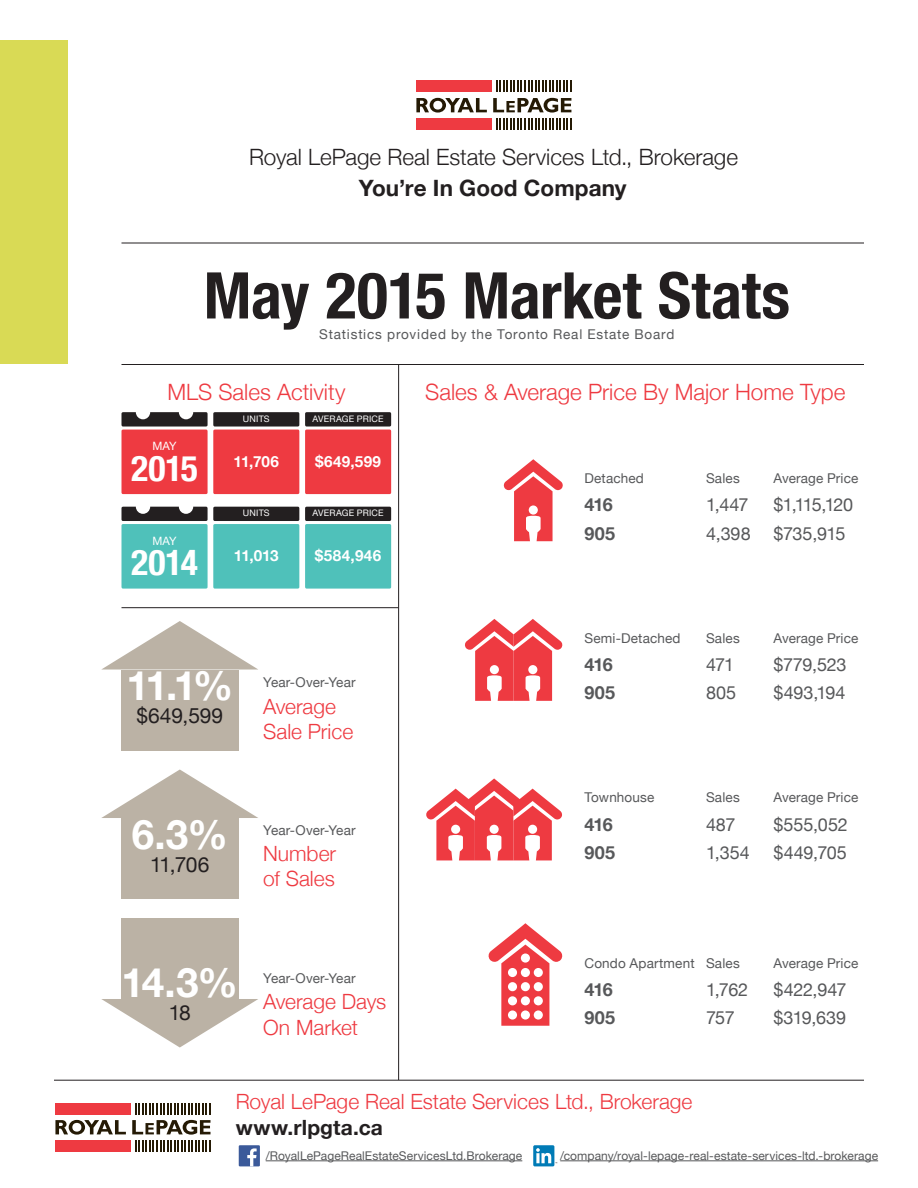
<style>
.page{position:relative;width:918px;height:1188px;background:#fff}
.page>*{position:absolute;margin:0;border:0;box-sizing:border-box;transform-origin:0 0}
.t1{font:700 condensed 64.5px "Helvetica Neue";letter-spacing:-.005em;color:#231f20}
.t2{font:700 40.5px "Helvetica Neue";color:#fff}
.t3{font:700 condensed 35.7px "Helvetica Neue";color:#fff}
.t4{font:300 22.5px "Helvetica Neue";color:#ee3a41}
.t5{font:300 22.5px "Helvetica Neue";letter-spacing:-.005em;color:#231f20}
.t6{font:700 22.5px "Helvetica Neue";color:#231f20}
.t7{font:300 21px/25.2px "Helvetica Neue";color:#ee3a41}
.t8{font:21px "Helvetica Neue";letter-spacing:-.01em;color:#231f20}
.t9{font:700 21px "Helvetica Neue";letter-spacing:.01em;color:#231f20}
.t10{font:18px "Helvetica Neue";letter-spacing:-.015em;color:#57585a}
.t11{font:700 18px "Helvetica Neue";letter-spacing:-.005em;color:#57585a}
.t12{font:700 15.3px "Helvetica Neue";letter-spacing:.025em;color:#fff}
.t13{font:13.5px "Helvetica Neue";letter-spacing:.015em;color:#57585a}
.t14{font:13.5px "Helvetica Neue";letter-spacing:.06em;color:#57585a}
.t15{font:12px "Helvetica Neue";letter-spacing:.005em;color:#57585a}
.t16{font:11.55px "Helvetica Neue";letter-spacing:-.02em;color:#fff}
.t17{font:8.85px "Helvetica Neue";letter-spacing:.02em;color:#fff}
</style>
<div class="page">
<div style="left:122px;top:430px;width:86px;height:64px;background:#ee3a41;border-radius:2px"></div>
<div style="left:213px;top:430px;width:86px;height:64px;background:#ee3a41;border-radius:2px"></div>
<div style="left:305px;top:430px;width:86px;height:64px;background:#ee3a41;border-radius:2px"></div>
<div style="left:122px;top:412px;width:86px;height:15px;background:#231f20;border-radius:2px"></div>
<div style="left:213px;top:412px;width:86px;height:15px;background:#231f20;border-radius:2px"></div>
<div style="left:305px;top:412px;width:86px;height:15px;background:#231f20;border-radius:2px"></div>
<div style="left:136px;top:405px;width:14px;height:14px;background:#fff;border-radius:50%"></div>
<div style="left:179px;top:405px;width:14px;height:14px;background:#fff;border-radius:50%"></div>
<div style="left:122px;top:524px;width:86px;height:65px;background:#4fc1ba;border-radius:2px"></div>
<div style="left:213px;top:524px;width:86px;height:65px;background:#4fc1ba;border-radius:2px"></div>
<div style="left:305px;top:524px;width:86px;height:65px;background:#4fc1ba;border-radius:2px"></div>
<div style="left:122px;top:507px;width:86px;height:14px;background:#231f20;border-radius:2px"></div>
<div style="left:213px;top:507px;width:86px;height:14px;background:#231f20;border-radius:2px"></div>
<div style="left:305px;top:507px;width:86px;height:14px;background:#231f20;border-radius:2px"></div>
<div style="left:136px;top:499px;width:14px;height:15px;background:#fff;border-radius:50%"></div>
<div style="left:179px;top:499px;width:14px;height:15px;background:#fff;border-radius:50%"></div>
<hr style="left:54px;top:1080px;width:810px;height:1px;background:#231f20">
<svg style="left:55px;top:1120px;width:71px;height:15px"></svg>
<div style="left:55px;top:1103px;width:76px;height:11px;background:#ee3a41"></div>
<svg style="left:135px;top:1103px;width:75px;height:11px"></svg>
<div style="left:55px;top:1140px;width:76px;height:12px;background:#ee3a41"></div>
<svg style="left:132px;top:1120px;width:78px;height:32px"></svg>
<div style="left:0;top:40px;width:68px;height:324px;background:#d9da55"></div>
<hr style="left:398px;top:364px;width:1px;height:716px;background:#231f20">
<hr style="left:122px;top:364px;width:742px;height:1px;background:#231f20">
<hr style="left:122px;top:607px;width:276px;height:1px;background:#231f20">
<hr style="left:122px;top:243px;width:742px;height:1px;background:#231f20">
<svg style="left:416px;top:98px;width:71px;height:15px"></svg>
<div style="left:416px;top:81px;width:76px;height:11px;background:#ee3a41"></div>
<svg style="left:496px;top:81px;width:75px;height:11px"></svg>
<div style="left:416px;top:118px;width:76px;height:12px;background:#ee3a41"></div>
<svg style="left:493px;top:98px;width:78px;height:32px"></svg>
<div style="left:121px;top:670px;width:118px;height:81px;background:#bbb2a5"></div>
<svg style="left:503px;top:459px;width:60px;height:83px"></svg>
<div style="left:529px;top:505px;width:9px;height:10px;background:#fff;border-radius:50%"></div>
<svg style="left:465px;top:619px;width:98px;height:82px"></svg>
<div style="left:528px;top:665px;width:9px;height:9px;background:#fff;border-radius:50%"></div>
<svg style="left:426px;top:778px;width:136px;height:83px"></svg>
<div style="left:490px;top:825px;width:9px;height:9px;background:#fff;border-radius:50%"></div>
<svg style="left:488px;top:923px;width:75px;height:103px"></svg>
<div style="left:508px;top:996px;width:9px;height:9px;background:#fff;border-radius:50%"></div>
<div style="left:521px;top:996px;width:9px;height:9px;background:#fff;border-radius:50%"></div>
<div style="left:534px;top:996px;width:9px;height:9px;background:#fff;border-radius:50%"></div>
<div style="left:508px;top:1010px;width:9px;height:10px;background:#fff;border-radius:50%"></div>
<div style="left:521px;top:1010px;width:9px;height:10px;background:#fff;border-radius:50%"></div>
<div style="left:534px;top:1010px;width:9px;height:10px;background:#fff;border-radius:50%"></div>
<div style="left:508px;top:982px;width:9px;height:9px;background:#fff;border-radius:50%"></div>
<div style="left:521px;top:982px;width:9px;height:9px;background:#fff;border-radius:50%"></div>
<div style="left:534px;top:982px;width:9px;height:9px;background:#fff;border-radius:50%"></div>
<div style="left:508px;top:968px;width:9px;height:9px;background:#fff;border-radius:50%"></div>
<div style="left:521px;top:968px;width:9px;height:9px;background:#fff;border-radius:50%"></div>
<div style="left:521px;top:954px;width:9px;height:9px;background:#fff;border-radius:50%"></div>
<div style="left:534px;top:968px;width:9px;height:9px;background:#fff;border-radius:50%"></div>
<svg style="left:101px;top:621px;width:157px;height:49px"></svg>
<div style="left:121px;top:818px;width:118px;height:81px;background:#bbb2a5"></div>
<svg style="left:101px;top:770px;width:157px;height:48px"></svg>
<div style="left:121px;top:918px;width:118px;height:81px;background:#bbb2a5"></div>
<svg style="left:101px;top:999px;width:157px;height:49px"></svg>
<hr style="left:266px;top:1161px;width:256px;height:1px;background:#57585a">
<hr style="left:560px;top:1161px;width:318px;height:1px;background:#57585a">
<div style="left:239px;top:1145px;width:21px;height:21px;background:#3b5a9a"></div>
<svg style="left:247px;top:1148px;width:10px;height:18px"></svg>
<div style="left:533px;top:1145px;width:21px;height:21px;background:#007bb6;border-radius:2px"></div>
<svg style="left:536px;top:1148px;width:21px;height:15px"></svg>
<h3 class="t5" style="left:249px;top:138px;width:491px">Royal LePage Real Estate Services Ltd., Brokerage</h3>
<h3 class="t6" style="left:359px;top:168px;width:269px">You’re In Good Company</h3>
<h1 class="t1" style="left:204px;top:242px;width:588px">May 2015 Market Stats</h1>
<p class="t14" style="left:319px;top:323px;width:357px">Statistics provided by the Toronto Real Estate Board</p>
<h3 class="t4" style="left:168px;top:374px;width:179px">MLS Sales Activity</h3>
<h3 class="t4" style="left:425px;top:374px;width:422px">Sales &amp; Average Price By Major Home Type</h3>
<p class="t16" style="left:152px;top:436px;width:26px">MAY</p>
<h3 class="t3" style="left:131px;top:439px;width:68px">2015</h3>
<p class="t16" style="left:152px;top:531px;width:26px">MAY</p>
<h3 class="t3" style="left:131px;top:533px;width:68px">2014</h3>
<p class="t17" style="left:243px;top:411px;width:28px">UNITS</p>
<p class="t12" style="left:234px;top:447px;width:47px">11,706</p>
<p class="t17" style="left:243px;top:506px;width:28px">UNITS</p>
<p class="t12" style="left:234px;top:542px;width:46px">11,013</p>
<p class="t17" style="left:313px;top:411px;width:72px">AVERAGE PRICE</p>
<p class="t12" style="left:315px;top:447px;width:68px">$649,599</p>
<p class="t17" style="left:313px;top:506px;width:72px">AVERAGE PRICE</p>
<p class="t12" style="left:315px;top:542px;width:68px">$584,946</p>
<h2 class="t2" style="left:126px;top:649px;width:108px">11.1%</h2>
<h3 class="t8" style="left:136px;top:698px;width:88px">$649,599</h3>
<h2 class="t2" style="left:132px;top:798px;width:98px">6.3%</h2>
<h3 class="t8" style="left:150px;top:847px;width:61px">11,706</h3>
<p class="t13" style="left:263px;top:671px;width:94px">Year-Over-Year</p>
<h3 class="t7" style="left:263px;top:692px;width:92px">Average<br>Sale Price</h3>
<p class="t13" style="left:263px;top:818px;width:94px">Year-Over-Year</p>
<h3 class="t7" style="left:263px;top:840px;width:75px">Number of Sales</h3>
<h2 class="t2" style="left:122px;top:946px;width:118px">14.3%</h2>
<h3 class="t8" style="left:169px;top:995px;width:24px">18</h3>
<p class="t13" style="left:263px;top:967px;width:94px">Year-Over-Year</p>
<h3 class="t7" style="left:263px;top:988px;width:125px">Average Days<br>On Market</h3>
<p class="t13" style="left:585px;top:467px;width:61px">Detached</p>
<p class="t13" style="left:706px;top:467px;width:35px">Sales</p>
<p class="t13" style="left:774px;top:467px;width:86px">Average Price</p>
<h3 class="t11" style="left:585px;top:489px;width:30px">416</h3>
<h3 class="t10" style="left:706px;top:490px;width:44px">1,447</h3>
<h3 class="t10" style="left:774px;top:490px;width:81px">$1,115,120</h3>
<h3 class="t11" style="left:585px;top:517px;width:32px">905</h3>
<h3 class="t10" style="left:706px;top:518px;width:46px">4,398</h3>
<h3 class="t10" style="left:774px;top:518px;width:74px">$735,915</h3>
<p class="t13" style="left:585px;top:626px;width:98px">Semi-Detached</p>
<p class="t13" style="left:706px;top:626px;width:35px">Sales</p>
<p class="t13" style="left:774px;top:626px;width:86px">Average Price</p>
<h3 class="t11" style="left:585px;top:648px;width:30px">416</h3>
<h3 class="t10" style="left:706px;top:649px;width:30px">471</h3>
<h3 class="t10" style="left:774px;top:649px;width:74px">$779,523</h3>
<h3 class="t11" style="left:585px;top:677px;width:32px">905</h3>
<h3 class="t10" style="left:706px;top:678px;width:32px">805</h3>
<h3 class="t10" style="left:774px;top:678px;width:73px">$493,194</h3>
<p class="t13" style="left:585px;top:786px;width:71px">Townhouse</p>
<p class="t13" style="left:706px;top:786px;width:35px">Sales</p>
<p class="t13" style="left:774px;top:786px;width:86px">Average Price</p>
<h3 class="t11" style="left:585px;top:808px;width:30px">416</h3>
<h3 class="t10" style="left:706px;top:809px;width:31px">487</h3>
<h3 class="t10" style="left:774px;top:809px;width:76px">$555,052</h3>
<h3 class="t11" style="left:585px;top:836px;width:32px">905</h3>
<h3 class="t10" style="left:706px;top:837px;width:45px">1,354</h3>
<h3 class="t10" style="left:774px;top:837px;width:75px">$449,705</h3>
<p class="t13" style="left:585px;top:951px;width:157px">Condo Apartment Sales</p>
<p class="t13" style="left:774px;top:951px;width:86px">Average Price</p>
<h3 class="t11" style="left:585px;top:973px;width:30px">416</h3>
<h3 class="t10" style="left:706px;top:974px;width:44px">1,762</h3>
<h3 class="t10" style="left:774px;top:974px;width:75px">$422,947</h3>
<h3 class="t11" style="left:585px;top:1002px;width:32px">905</h3>
<h3 class="t10" style="left:706px;top:1003px;width:30px">757</h3>
<h3 class="t10" style="left:774px;top:1003px;width:74px">$319,639</h3>
<h3 class="t7" style="left:236px;top:1088px;width:458px">Royal LePage Real Estate Services Ltd., Brokerage</h3>
<h3 class="t9" style="left:236px;top:1108px;width:149px">www.rlpgta.ca</h3>
<p class="t15" style="left:266px;top:1145px;width:258px">/RoyalLePageRealEstateServicesLtd.Brokerage</p>
<p class="t15" style="left:560px;top:1145px;width:319px">/company/royal-lepage-real-estate-services-ltd.-brokerage</p>
</div>
